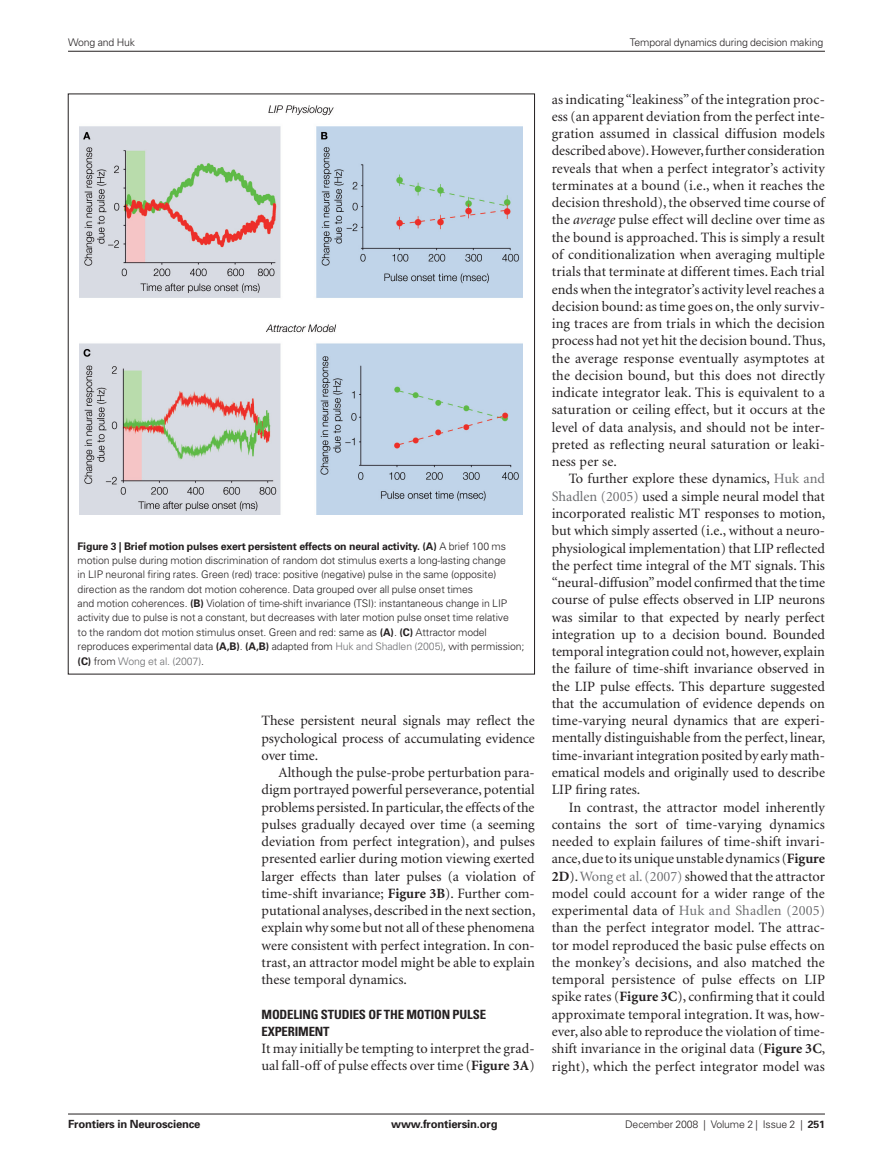
<style>
.page{position:relative;width:893px;height:1170px;background:#fff}
.page>*{position:absolute;margin:0;border:0;box-sizing:border-box;transform-origin:0 0}
.t1{font:14.25px/17.2px "Minion";letter-spacing:.005em;color:#231f20;text-align:justify}
.t2{font:700 condensed 12.75px/17.2px "Univers";letter-spacing:-.01em;color:#231f20}
.t3{font:700 11.25px "Univers";letter-spacing:-.015em;color:#231f20}
.t4{font:300 10.5px/14.4px "Univers";letter-spacing:-.01em;color:#231f20}
.s1{font-weight:700}
.s2{color:#6c6d70}
.s3{font-style:italic}
</style>
<div class="page">
<hr style="left:68px;top:1113px;width:757px;height:1px;background:#231f20">
<hr style="left:68px;top:51px;width:757px;height:1px;background:#231f20">
<img style="left:80px;top:105px;width:443px;height:409px">
<p class="t4" style="left:68px;top:35px;width:69px">Wong and Huk</p>
<p class="t4" style="left:630px;top:35px;width:195px">Temporal dynamics during decision making</p>
<p class="t4" style="left:78px;top:538px;width:448px"><span class="s1">Figure 3 | Brief motion pulses exert persistent effects on neural activity. (A)</span> A brief 100 ms motion pulse during motion discrimination of random dot stimulus exerts a long-lasting change<br>in LIP neuronal firing rates. Green (red) trace: positive (negative) pulse in the same (opposite) direction as the random dot motion coherence. Data grouped over all pulse onset times<br>and motion coherences. <span class="s1">(B)</span> Violation of time-shift invariance (TSI): instantaneous change in LIP activity due to pulse is not a constant, but decreases with later motion pulse onset time relative<br>to the random dot motion stimulus onset. Green and red: same as <span class="s1">(A)</span>. <span class="s1">(C)</span> Attractor model reproduces experimental data <span class="s1">(A,B)</span>. <span class="s1">(A,B)</span> adapted from <span class="s2">Huk and Shadlen (2005)</span>, with permission; <span class="s1">(C)</span> from <span class="s2">Wong et al. (2007)</span>.</p>
<p class="t1" style="left:262px;top:712px;width:275px">These persistent neural signals may reflect the psychological process of accumulating evidence over time.</p>
<p class="t1" style="left:262px;top:764px;width:275px;text-indent:17px">Although the pulse-probe perturbation para&shy;digm portrayed powerful perseverance, potential problems persisted. In particular, the effects of the pulses gradually decayed over time (a seeming deviation from perfect integration), and pulses presented earlier during motion viewing exerted larger effects than later pulses (a violation of time-shift invariance; <span class="s1">Figure 3B</span>). Further com&shy;putational analyses, described in the next section, explain why some but not all of these phenomena were consistent with perfect integration. In con&shy;trast, an attractor model might be able to explain these temporal dynamics.</p>
<p class="t2" style="left:261px;top:1005px;width:226px">MODELING STUDIES OF THE MOTION PULSE<br>EXPERIM ENT</p>
<p class="t1" style="left:261px;top:1040px;width:275px">It may initially be tempting to interpret the grad&shy;ual fall-off of pulse effects over time (<span class="s1">Figure 3A</span>)</p>
<p class="t1" style="left:552px;top:91px;width:275px">as indicating “leakiness” of the integration proc&shy;ess (an apparent deviation from the perfect inte&shy;gration assumed in classical diffusion models described above). However, further consideration reveals that when a perfect integrator’s activity terminates at a bound (i.e., when it reaches the decision threshold), the observed time course of the <span class="s3">average</span> pulse effect will decline over time as the bound is approached. This is simply a result of conditionalization when averaging multiple trials that terminate at different times. Each trial ends when the integrator’s activity level reaches a decision bound: as time goes on, the only surviv&shy;ing traces are from trials in which the decision process had not yet hit the decision bound. Thus, the average response eventually asymptotes at the decision bound, but this does not directly indicate integrator leak. This is equivalent to a saturation or ceiling effect, but it occurs at the level of data analysis, and should not be inter&shy;preted as reflecting neural saturation or leaki&shy;ness per se.</p>
<p class="t1" style="left:552px;top:471px;width:275px;text-indent:17px">To further explore these dynamics, <span class="s2">Huk and Shadlen (2005)</span> used a simple neural model that incorporated realistic MT responses to motion, but which simply asserted (i.e., without a neuro&shy;physiological implementation) that LIP reflected the perfect time integral of the MT signals. This “neural-diffusion” model confirmed that the time course of pulse effects observed in LIP neurons was similar to that expected by nearly perfect integration up to a decision bound. Bounded temporal integration could not, however, explain the failure of time-shift invariance observed in the LIP pulse effects. This departure suggested that the accumulation of evidence depends on time-varying neural dynamics that are experi&shy;mentally distinguishable from the perfect, linear, time-invariant integration posited by early math&shy;ematical models and originally used to describe LIP firing rates.</p>
<p class="t1" style="left:552px;top:798px;width:275px;text-indent:17px">In contrast, the attractor model inherently contains the sort of time-varying dynamics needed to explain failures of time-shift invari&shy;ance, due to its unique unstable dynamics (<span class="s1">Figure 2D</span>). <span class="s2">Wong et al. (2007)</span> showed that the attractor model could account for a wider range of the experimental data of <span class="s2">Huk and Shadlen (2005) </span>than the perfect integrator model. The attrac&shy;tor model reproduced the basic pulse effects on the monkey’s decisions, and also matched the temporal persistence of pulse effects on LIP spike rates (<span class="s1">Figure 3C</span>), confirming that it could approximate temporal integration. It was, how&shy;ever, also able to reproduce the violation of time&shy;shift invariance in the original data (<span class="s1">Figure 3C</span>, right), which the perfect integrator model was</p>
<p class="t3" style="left:68px;top:1116px;width:134px">Frontiers in Neuroscience</p>
<p class="t3" style="left:391px;top:1116px;width:108px">www.frontiersin.org</p>
<p class="t4" style="left:625px;top:1116px;width:201px">December 2008 | Volume 2 | Issue 2 | <span class="s1">251</span></p>
</div>
